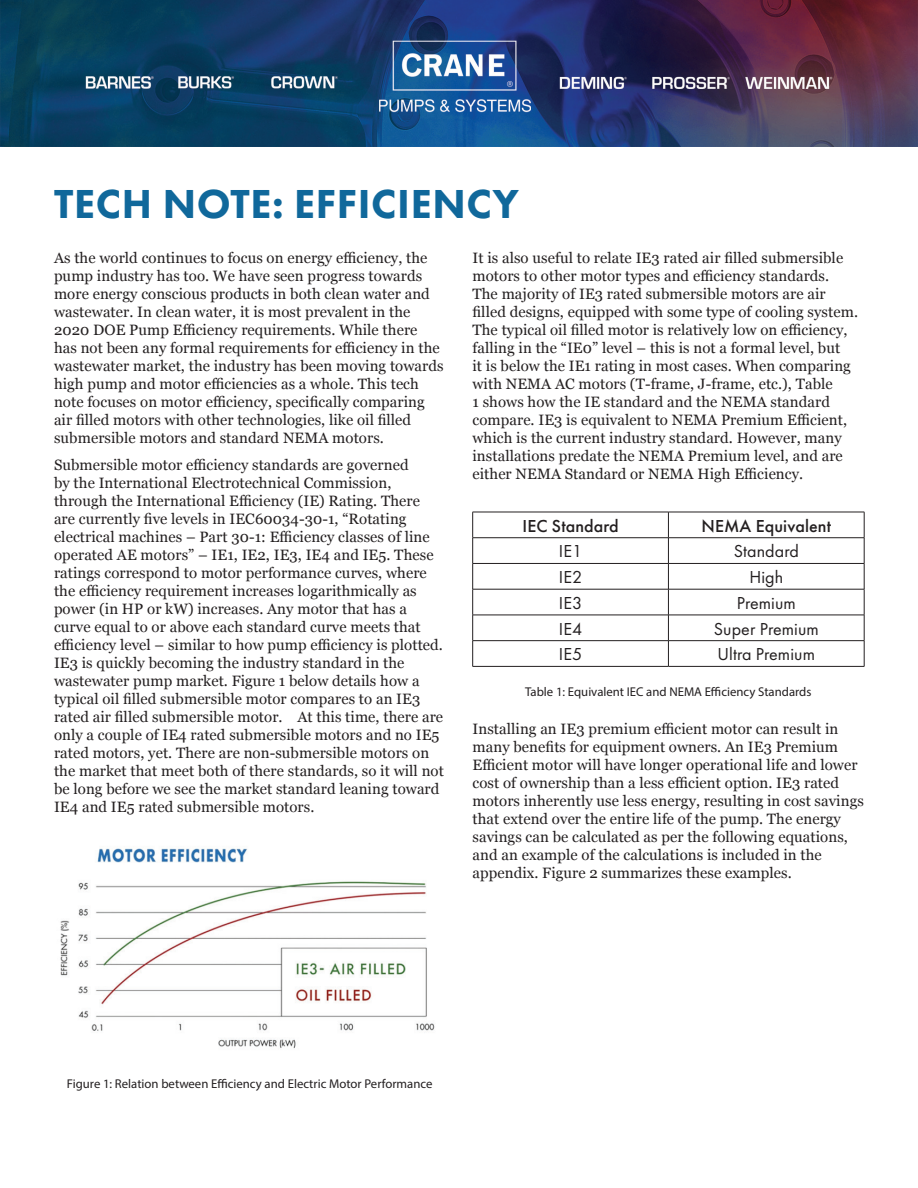
<style>
.page{position:relative;width:918px;height:1188px;background:#fff}
.page>*{position:absolute;margin:0;border:0;box-sizing:border-box;transform-origin:0 0}
.t1{font:800 42px "Futura PT";letter-spacing:.015em;color:#10689b}
.t2{font:18px "Futura PT";letter-spacing:.005em;color:#231f20}
.t3{font:500 18px "Futura PT";letter-spacing:.005em;color:#231f20}
.t4{font:15px/18px "Georgia";letter-spacing:.005em;color:#231f20}
.t5{font:12.75px "Myriad Pro";color:#231f20}
</style>
<div class="page">
<img style="left:0;top:0;width:918px;height:147px">
<img style="left:60px;top:848px;width:375px;height:201px">
<hr style="left:472px;top:512px;width:196px;height:1px;background:#231f20">
<hr style="left:668px;top:512px;width:196px;height:1px;background:#231f20">
<hr style="left:472px;top:537px;width:196px;height:1px;background:#231f20">
<hr style="left:668px;top:537px;width:196px;height:1px;background:#231f20">
<hr style="left:472px;top:563px;width:196px;height:1px;background:#231f20">
<hr style="left:668px;top:563px;width:196px;height:1px;background:#231f20">
<hr style="left:472px;top:589px;width:196px;height:1px;background:#231f20">
<hr style="left:668px;top:589px;width:196px;height:1px;background:#231f20">
<hr style="left:472px;top:615px;width:196px;height:1px;background:#231f20">
<hr style="left:668px;top:615px;width:196px;height:1px;background:#231f20">
<hr style="left:472px;top:640px;width:196px;height:1px;background:#231f20">
<svg style="left:472px;top:512px;width:1px;height:154px"></svg>
<hr style="left:668px;top:640px;width:196px;height:1px;background:#231f20">
<svg style="left:668px;top:512px;width:1px;height:154px"></svg>
<svg style="left:864px;top:512px;width:1px;height:154px"></svg>
<hr style="left:472px;top:666px;width:196px;height:1px;background:#231f20">
<hr style="left:668px;top:666px;width:196px;height:1px;background:#231f20">
<h1 class="t1" style="left:54px;top:178px;width:466px">TECH NOTE: EFFICIENCY</h1>
<p class="t4" style="left:54px;top:248px;width:391px">As the world continues to focus on energy efficiency, the pump industry has too. We have seen progress towards more energy conscious products in both clean water and wastewater. In clean water, it is most prevalent in the 2020 DOE Pump Efficiency requirements. While there has not been any formal requirements for efficiency in the wastewater market, the industry has been moving towards high pump and motor efficiencies as a whole. This tech note focuses on motor efficiency, specifically comparing air filled motors with other technologies, like oil filled submersible motors and standard NEMA motors.</p>
<p class="t4" style="left:54px;top:455px;width:391px">Submersible motor efficiency standards are governed<br>by the International Electrotechnical Commission, through the International Efficiency (IE) Rating. There are currently five levels in IEC60034-30-1, “Rotating electrical machines – Part 30-1: Efficiency classes of line operated AE motors” – IE1, IE2, IE3, IE4 and IE5. These ratings correspond to motor performance curves, where the efficiency requirement increases logarithmically as power (in HP or kW) increases. Any motor that has a curve equal to or above each standard curve meets that efficiency level – similar to how pump efficiency is plotted.<br>IE3 is quickly becoming the industry standard in the wastewater pump market. Figure 1 below details how a typical oil filled submersible motor compares to an IE3 rated air filled submersible motor. At this time, there are only a couple of IE4 rated submersible motors and no IE5 rated motors, yet. There are non-submersible motors on the market that meet both of there standards, so it will not be long before we see the market standard leaning toward IE4 and IE5 rated submersible motors.</p>
<p class="t4" style="left:472px;top:248px;width:387px">It is also useful to relate IE3 rated air filled submersible motors to other motor types and efficiency standards.<br>The majority of IE3 rated submersible motors are air filled designs, equipped with some type of cooling system.<br>The typical oil filled motor is relatively low on efficiency, falling in the “IE0” level – this is not a formal level, but<br>it is below the IE1 rating in most cases. When comparing with NEMA AC motors (T-frame, J-frame, etc.), Table<br>1 shows how the IE standard and the NEMA standard compare. IE3 is equivalent to NEMA Premium Efficient, which is the current industry standard. However, many installations predate the NEMA Premium level, and are either NEMA Standard or NEMA High Efficiency.</p>
<p class="t3" style="left:523px;top:515px;width:98px">IEC Standard</p>
<p class="t3" style="left:702px;top:515px;width:131px">NEMA Equivalent</p>
<p class="t2" style="left:559px;top:541px;width:25px">IE1</p>
<p class="t2" style="left:734px;top:541px;width:67px">Standard</p>
<p class="t2" style="left:559px;top:567px;width:25px">IE2</p>
<p class="t2" style="left:749px;top:567px;width:35px">High</p>
<p class="t2" style="left:559px;top:592px;width:25px">IE3</p>
<p class="t2" style="left:737px;top:592px;width:61px">Premium</p>
<p class="t2" style="left:559px;top:618px;width:25px">IE4</p>
<p class="t2" style="left:714px;top:618px;width:106px">Super Premium</p>
<p class="t2" style="left:559px;top:644px;width:25px">IE5</p>
<p class="t2" style="left:718px;top:644px;width:99px">Ultra Premium</p>
<p class="t5" style="left:525px;top:684px;width:288px">Table 1: Equivalent IEC and NEMA Efficiency Standards</p>
<p class="t4" style="left:472px;top:719px;width:393px">Installing an IE3 premium efficient motor can result in many benefits for equipment owners. An IE3 Premium Efficient motor will have longer operational life and lower cost of ownership than a less efficient option. IE3 rated motors inherently use less energy, resulting in cost savings that extend over the entire life of the pump. The energy savings can be calculated as per the following equations, and an example of the calculations is included in the appendix. Figure 2 summarizes these examples.</p>
<p class="t5" style="left:67px;top:1076px;width:367px">Figure 1: Relation between Efficiency and Electric Motor Performance</p>
</div>
